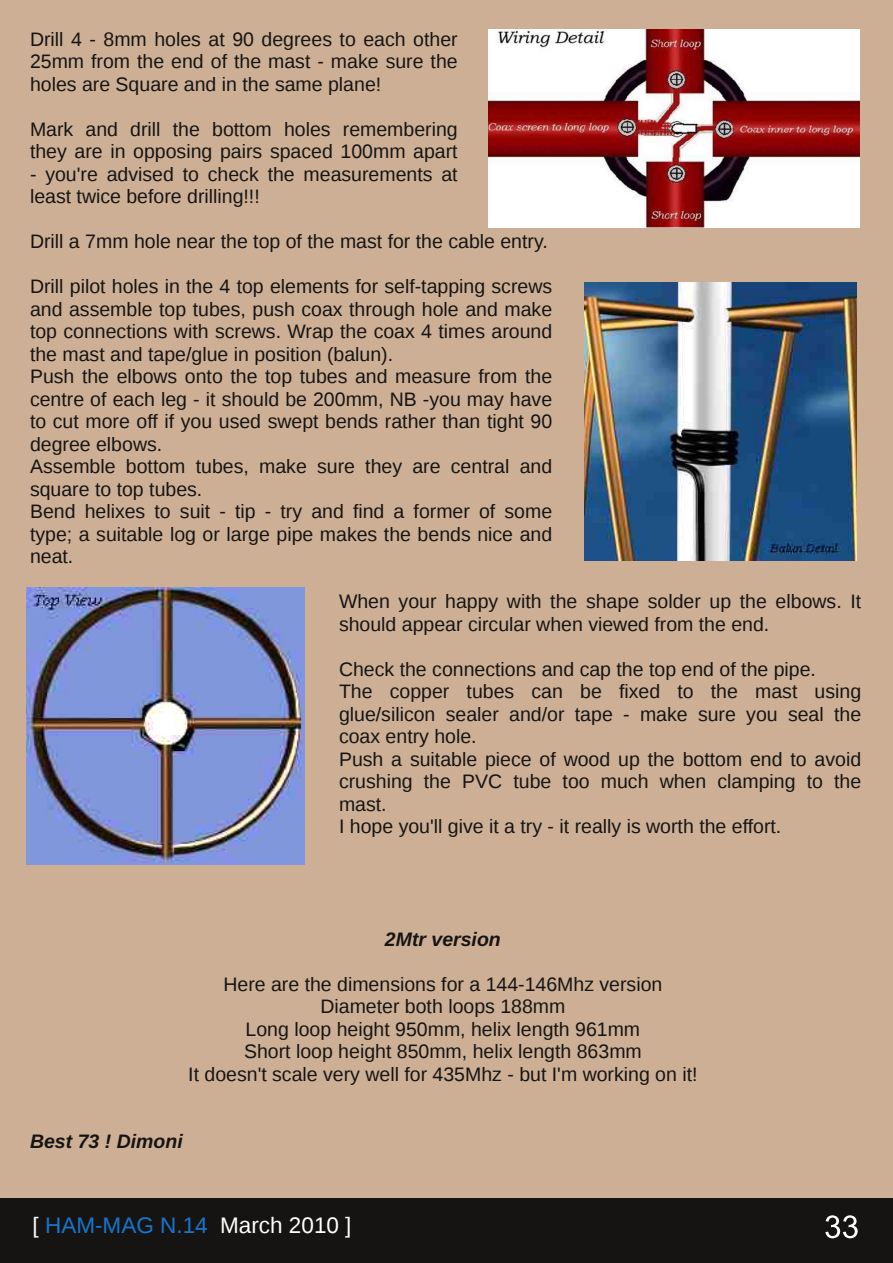
<style>
.page{position:relative;width:893px;height:1263px;background:#fff}
.page>*{position:absolute;margin:0;border:0;box-sizing:border-box;transform-origin:0 0}
.t1{font:22.5px "Liberation Sans";color:#fff}
.t2{font:19.5px/22.5px "Liberation Sans";color:#161413}
.t3{font:italic 700 19.5px "Liberation Sans";color:#161413}
.s1{color:#1775cd}
</style>
<div class="page">
<div style="left:0;top:1189px;width:893px;height:74px;background:#161413"></div>
<svg style="left:825px;top:1215px;width:33px;height:23px"></svg>
<div style="left:0;top:0;width:892px;height:1198px;background:#cdaf96"></div>
<img style="left:488px;top:30px;width:371px;height:198px">
<img style="left:584px;top:282px;width:273px;height:279px">
<img style="left:26px;top:587px;width:278px;height:277px">
<p class="t2" style="left:30px;top:28px;width:429px;text-align:justify">Drill 4 - 8mm holes at 90 degrees to each other 25mm from the end of the mast - make sure the holes are Square and in the same plane!</p>
<p class="t2" style="left:30px;top:118px;width:429px">Mark and drill the bottom holes remembering they are in opposing pairs spaced 100mm apart</p>
<p class="t2" style="left:30px;top:163px;width:429px">- you're advised to check the measurements at least twice before drilling!!!</p>
<p class="t2" style="left:30px;top:230px;width:519px">Drill a 7mm hole near the top of the mast for the cable entry.</p>
<p class="t2" style="left:30px;top:275px;width:524px">Drill pilot holes in the 4 top elements for self-tapping screws and assemble top tubes, push coax through hole and make top connections with screws. Wrap the coax 4 times around the mast and tape/glue in position (balun).<br>Push the elbows onto the top tubes and measure from the centre of each leg - it should be 200mm, NB -you may have to cut more off if you used swept bends rather than tight 90 degree elbows.<br>Assemble bottom tubes, make sure they are central and square to top tubes.<br>Bend helixes to suit - tip - try and find a former of some type; a suitable log or large pipe makes the bends nice and neat.</p>
<p class="t2" style="left:339px;top:590px;width:524px">When your happy with the shape solder up the elbows. It should appear circular when viewed from the end.</p>
<p class="t2" style="left:339px;top:658px;width:524px">Check the connections and cap the top end of the pipe.<br>The copper tubes can be fixed to the mast using glue/silicon sealer and/or tape - make sure you seal the coax entry hole.<br>Push a suitable piece of wood up the bottom end to avoid crushing the PVC tube too much when clamping to the mast.<br>I hope you'll give it a try - it really is worth the effort.</p>
<p class="t3" style="left:385px;top:928px;width:117px">2Mtr version</p>
<p class="t2" style="left:188px;top:973px;width:511px;text-align:center">Here are the dimensions for a 144-146Mhz version Diameter both loops 188mm<br>Long loop height 950mm, helix length 961mm<br>Short loop height 850mm, helix length 863mm<br>It doesn't scale very well for 435Mhz - but I'm working on it!</p>
<p class="t3" style="left:30px;top:1130px;width:154px">Best 73 ! Dimoni</p>
<p class="t1" style="left:33px;top:1212px;width:320px">[ <span class="s1">HAM-MAG N.14</span> March 2010 ]</p>
</div>
